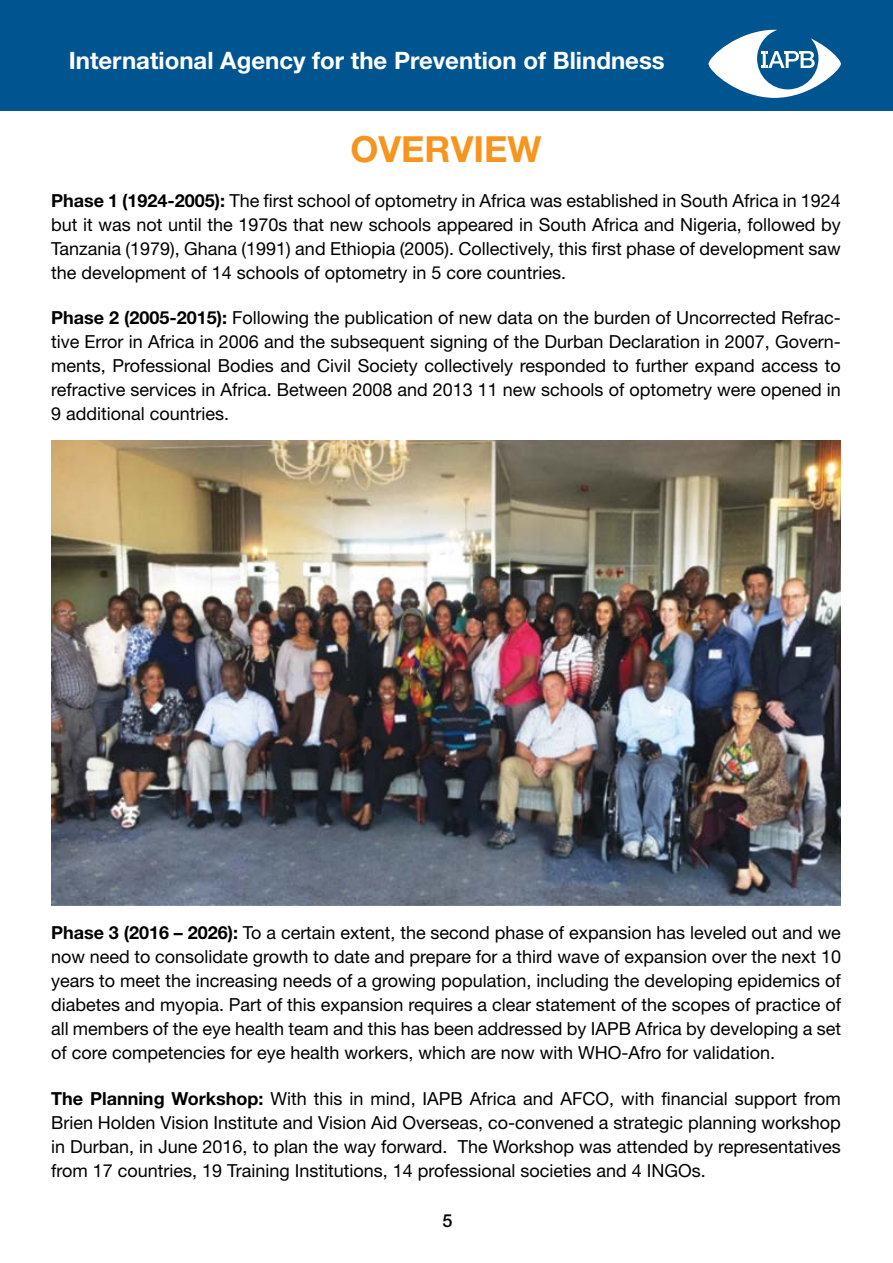
<style>
.page{position:relative;width:893px;height:1263px;background:#fff}
.page>*{position:absolute;margin:0;border:0;box-sizing:border-box;transform-origin:0 0}
.t1{font:700 36px "Helvetica Neue LT Std";color:#f7941e}
.t2{font:700 24px "Helvetica Neue LT Std";color:#fff}
.t3{font:18px/24px "Helvetica Neue LT Std";color:#000;text-align:justify}
.t4{font:500 18px "Helvetica Neue LT Std";color:#000}
.s1{font-weight:700}
</style>
<div class="page">
<div style="left:0;top:0;width:893px;height:111px;background:#005591"></div>
<svg style="left:708px;top:30px;width:133px;height:68px"></svg>
<img style="left:51px;top:440px;width:790px;height:465px">
<h2 class="t2" style="left:69px;top:46px;width:597px">International Agency for the Prevention of Blindness</h2>
<h1 class="t1" style="left:351px;top:127px;width:192px">OVERVIEW</h1>
<p class="t3" style="left:51px;top:188px;width:791px"><span class="s1">Phase 1 (1924-2005):</span> The first school of optometry in Africa was established in South Africa in 1924 but it was not until the 1970s that new schools appeared in South Africa and Nigeria, followed by Tanzania (1979), Ghana (1991) and Ethiopia (2005). Collectively, this first phase of development saw the development of 14 schools of optometry in 5 core countries.</p>
<p class="t3" style="left:51px;top:306px;width:791px"><span class="s1">Phase 2 (2005-2015):</span> Following the publication of new data on the burden of Uncorrected Refrac&shy;tive Error in Africa in 2006 and the subsequent signing of the Durban Declaration in 2007, Govern&shy;ments, Professional Bodies and Civil Society collectively responded to further expand access to refractive services in Africa. Between 2008 and 2013 11 new schools of optometry were opened in 9 additional countries.</p>
<p class="t3" style="left:51px;top:921px;width:791px"><span class="s1">Phase 3 (2016 – 2026):</span> To a certain extent, the second phase of expansion has leveled out and we now need to consolidate growth to date and prepare for a third wave of expansion over the next 10 years to meet the increasing needs of a growing population, including the developing epidemics of diabetes and myopia. Part of this expansion requires a clear statement of the scopes of practice of all members of the eye health team and this has been addressed by IAPB Africa by developing a set of core competencies for eye health workers, which are now with WHO-Afro for validation.</p>
<p class="t3" style="left:51px;top:1086px;width:791px"><span class="s1">The Planning Workshop:</span> With this in mind, IAPB Africa and AFCO, with financial support from Brien Holden Vision Institute and Vision Aid Overseas, co-convened a strategic planning workshop in Durban, in June 2016, to plan the way forward. The Workshop was attended by representatives from 17 countries, 19 Training Institutions, 14 professional societies and 4 INGOs.</p>
<p class="t4" style="left:443px;top:1210px;width:12px">5</p>
</div>
